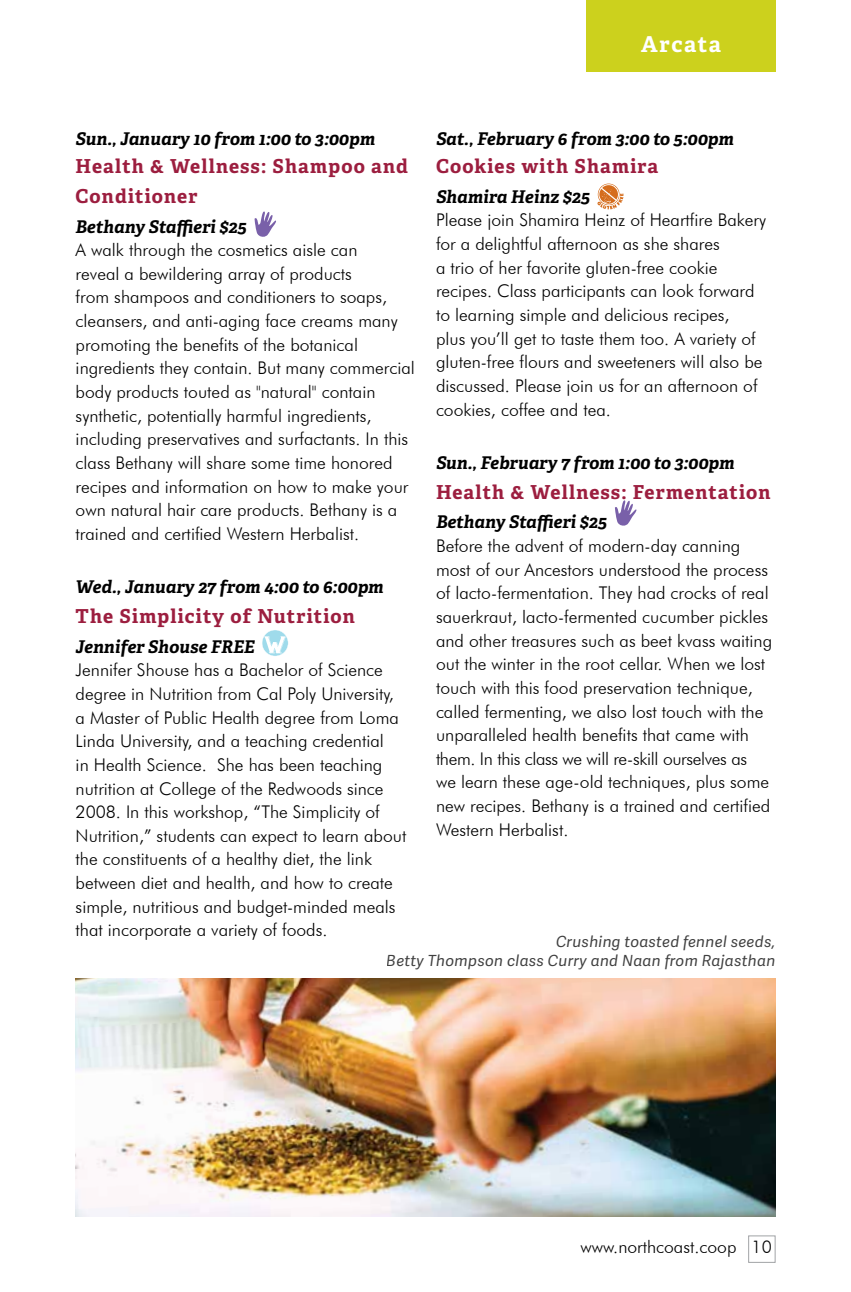
<style>
.page{position:relative;width:851px;height:1292px;background:#fff}
.page>*{position:absolute;margin:0;border:0;box-sizing:border-box;transform-origin:0 0}
.t1{font:700 21.88px "Adelle PE";letter-spacing:.07em;color:#fff}
.t2{font:700 19.25px/29.8px "Adelle PE";letter-spacing:.06em;color:#9c1e3f}
.t3{font:300 17.5px/23.6px "Futura BT";color:#000}
.t4{font:italic 700 17.5px "Adelle PE";color:#000}
.t5{font:italic 15.4px/18.4px "Adelle Sans";letter-spacing:.02em;color:#000;text-align:right}
</style>
<div class="page">
<div style="left:586px;top:0;width:189px;height:71px;background:#ccd11d"></div>
<div style="left:748px;top:1235px;width:27px;height:27px;border:1px solid #a1a3a6"></div>
<svg style="left:254px;top:211px;width:22px;height:26px"></svg>
<svg style="left:262px;top:630px;width:26px;height:26px"></svg>
<svg style="left:597px;top:183px;width:27px;height:27px"></svg>
<svg style="left:615px;top:500px;width:22px;height:26px"></svg>
<img style="left:76px;top:978px;width:699px;height:238px">
<p class="t1" style="left:641px;top:29px;width:81px">Arcata</p>
<p class="t4" style="left:436px;top:126px;width:299px">Sat., February 6 from 3:00 to 5:00pm</p>
<p class="t2" style="left:436px;top:151px;width:224px">Cookies with Shamira</p>
<p class="t4" style="left:436px;top:184px;width:155px">Shamira Heinz $25</p>
<p class="t3" style="left:436px;top:208px;width:332px">Please join Shamira Heinz of Heartfire Bakery for a delightful afternoon as she shares<br>a trio of her favorite gluten-free cookie recipes. Class participants can look forward to learning simple and delicious recipes,<br>plus you’ll get to taste them too. A variety of gluten-free flours and sweeteners will also be discussed. Please join us for an afternoon of cookies, coffee and tea.</p>
<p class="t4" style="left:436px;top:450px;width:300px">Sun., February 7 from 1:00 to 3:00pm</p>
<p class="t2" style="left:436px;top:476px;width:336px">Health &amp; Wellness: Fermentation</p>
<p class="t4" style="left:436px;top:509px;width:172px">Bethany Staffieri $25</p>
<p class="t3" style="left:436px;top:534px;width:338px">Before the advent of modern-day canning most of our Ancestors understood the process of lacto-fermentation. They had crocks of real sauerkraut, lacto-fermented cucumber pickles and other treasures such as beet kvass waiting out the winter in the root cellar. When we lost touch with this food preservation technique, called fermenting, we also lost touch with the unparalleled health benefits that came with them. In this class we will re-skill ourselves as<br>we learn these age-old techniques, plus some new recipes. Bethany is a trained and certified Western Herbalist.</p>
<p class="t4" style="left:76px;top:126px;width:301px">Sun., January 10 from 1:00 to 3:00pm</p>
<p class="t2" style="left:76px;top:151px;width:334px">Health &amp; Wellness: Shampoo and<br>Conditioner</p>
<p class="t4" style="left:76px;top:213px;width:172px">Bethany Staffieri $25</p>
<p class="t3" style="left:76px;top:238px;width:341px">A walk through the cosmetics aisle can<br>reveal a bewildering array of products<br>from shampoos and conditioners to soaps, cleansers, and anti-aging face creams many promoting the benefits of the botanical ingredients they contain. But many commercial body products touted as "natural" contain synthetic, potentially harmful ingredients, including preservatives and surfactants. In this class Bethany will share some time honored recipes and information on how to make your own natural hair care products. Bethany is a trained and certified Western Herbalist.</p>
<p class="t4" style="left:76px;top:574px;width:309px">Wed., January 27 from 4:00 to 6:00pm</p>
<p class="t2" style="left:76px;top:600px;width:281px">The Simplicity of Nutrition</p>
<p class="t4" style="left:76px;top:633px;width:181px">Jennifer Shouse FREE</p>
<p class="t3" style="left:76px;top:658px;width:332px">Jennifer Shouse has a Bachelor of Science degree in Nutrition from Cal Poly University, a Master of Public Health degree from Loma Linda University, and a teaching credential<br>in Health Science. She has been teaching nutrition at College of the Redwoods since 2008. In this workshop, “The Simplicity of Nutrition,” students can expect to learn about the constituents of a healthy diet, the link between diet and health, and how to create simple, nutritious and budget-minded meals that incorporate a variety of foods.</p>
<p class="t5" style="left:386px;top:932px;width:390px">Crushing toasted fennel seeds,<br>Betty Thompson class Curry and Naan from Rajasthan</p>
<p class="t3" style="left:580px;top:1234px;width:193px">www.northcoast.coop 10</p>
</div>
